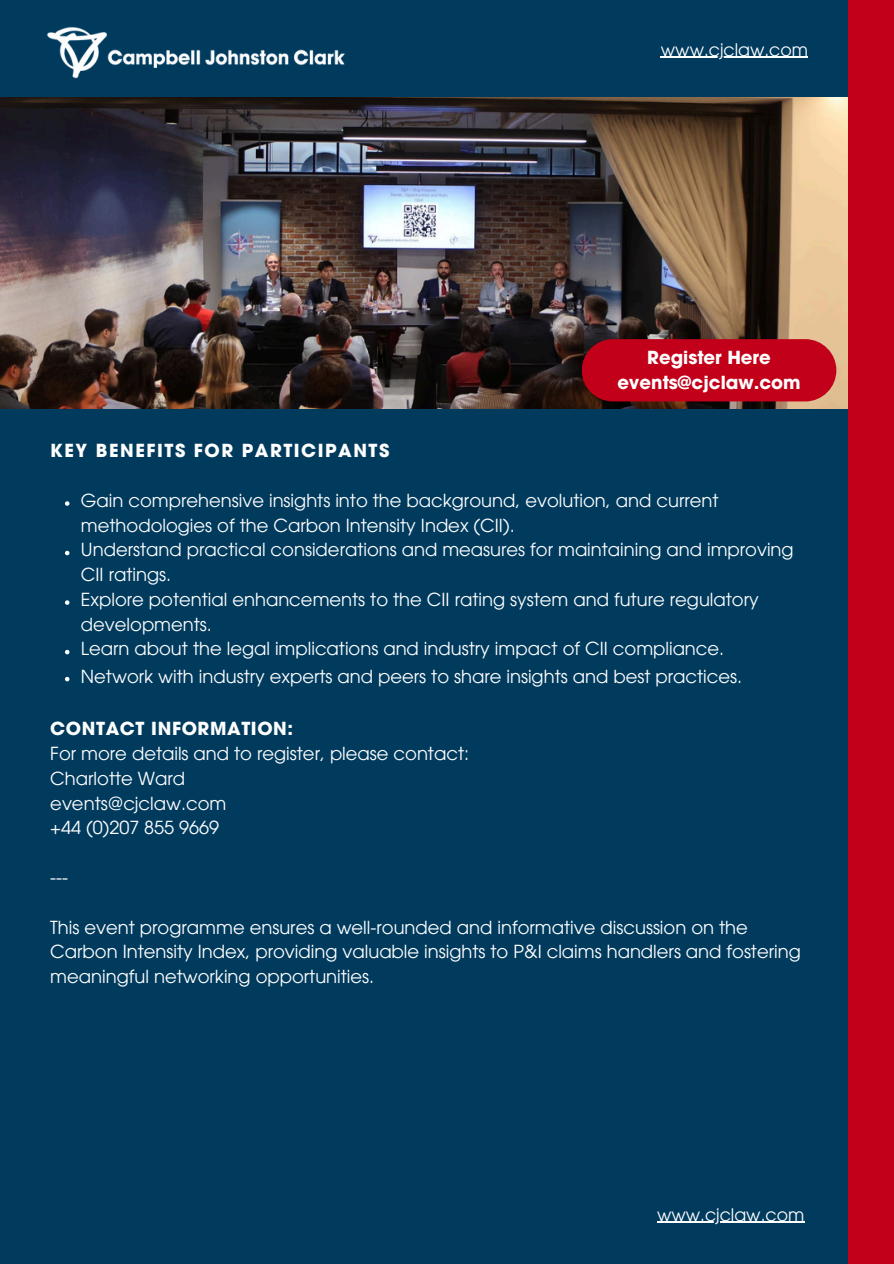
<style>
.page{position:relative;width:894px;height:1264px;background:#fff}
.page>*{position:absolute;margin:0;border:0;box-sizing:border-box;transform-origin:0 0}
.t1{font:18px/24.8px "ITC Avant Garde Pro";color:#fff}
.t2{font:700 18px/24.8px "ITC Avant Garde Pro";color:#fff;text-align:center}
.t3{font:700 18px "ITC Avant Garde Pro";letter-spacing:.085em;color:#fff}
.t4{font:700 18px "ITC Avant Garde Pro";letter-spacing:.035em;color:#fff}
.t5{font:17.25px "ITC Avant Garde Pro";color:#fff}
</style>
<div class="page">
<div style="left:0;top:0;width:893px;height:1263px;background:#003b5e"></div>
<img style="left:47px;top:27px;width:298px;height:52px">
<img style="left:0;top:97px;width:847px;height:312px">
<div style="left:847px;top:0;width:46px;height:1263px;background:#c20019"></div>
<div style="left:581px;top:339px;width:255px;height:62px;background:#c20019;border-radius:31px"></div>
<svg style="left:65px;top:501px;width:4px;height:5px"></svg>
<svg style="left:65px;top:551px;width:4px;height:4px"></svg>
<svg style="left:65px;top:600px;width:4px;height:5px"></svg>
<svg style="left:65px;top:650px;width:4px;height:4px"></svg>
<svg style="left:65px;top:677px;width:4px;height:4px"></svg>
<hr style="left:660px;top:57px;width:147px;height:1px;background:#fff">
<hr style="left:657px;top:1221px;width:147px;height:1px;background:#fff">
<p class="t5" style="left:660px;top:43px;width:148px">www.cjclaw.com</p>
<h2 class="t2" style="left:617px;top:347px;width:185px">Register Here events@cjclaw.com</h2>
<p class="t3" style="left:50px;top:444px;width:340px">KEY BENEFITS FOR PARTICIPANTS</p>
<p class="t1" style="left:81px;top:490px;width:714px">Gain comprehensive insights into the background, evolution, and current methodologies of the Carbon Intensity Index (CII).<br>Understand practical considerations and measures for maintaining and improving CII ratings.<br>Explore potential enhancements to the CII rating system and future regulatory developments.<br>Learn about the legal implications and industry impact of CII compliance.</p>
<p class="t1" style="left:81px;top:665px;width:662px">Network with industry experts and peers to share insights and best practices.</p>
<p class="t4" style="left:50px;top:722px;width:244px">CONTACT INFORMATION:</p>
<p class="t1" style="left:50px;top:743px;width:420px">For more details and to register, please contact:<br>Charlotte Ward<br>events@cjclaw.com<br>+44 (0)207 855 9669</p>
<p class="t1" style="left:50px;top:867px;width:19px">---</p>
<p class="t1" style="left:50px;top:916px;width:751px">This event programme ensures a well-rounded and informative discussion on the<br>Carbon Intensity Index, providing valuable insights to P&amp;I claims handlers and fostering meaningful networking opportunities.</p>
<p class="t5" style="left:657px;top:1207px;width:148px">www.cjclaw.com</p>
</div>
